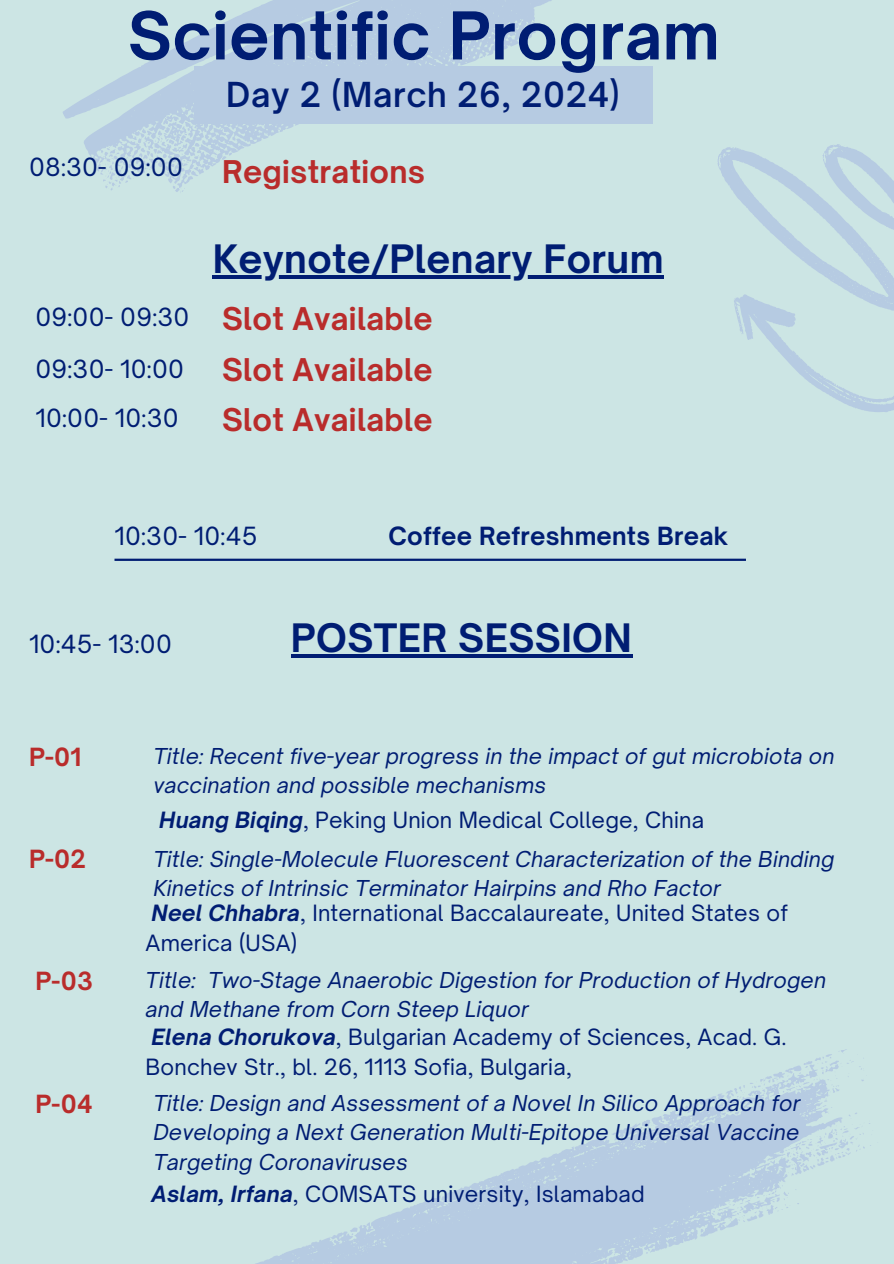
<style>
.page{position:relative;width:894px;height:1264px;background:#fff}
.page>*{position:absolute;margin:0;border:0;box-sizing:border-box;transform-origin:0 0}
.t1{font:700 63px "Open Sauce One";letter-spacing:.01em;color:#001d73}
.t2{font:700 37.5px "Open Sauce One";letter-spacing:.01em;color:#001d73}
.t3{font:600 33px "Open Sauce One";letter-spacing:.02em;color:#001d73}
.t4{font:700 30px "Open Sauce One";letter-spacing:.01em;color:#b92c2b}
.t5{font:24px "Open Sauce One";letter-spacing:.01em;color:#001d73}
.t6{font:700 24px "Open Sauce One";letter-spacing:.01em;color:#001d73}
.t7{font:700 24px "Open Sauce One";letter-spacing:.01em;color:#b92c2b}
.t8{font:21.45px/29.8px "Open Sauce One";letter-spacing:.01em;color:#001d73}
.t9{font:italic 21px/29.2px "Open Sauce One";letter-spacing:.01em;color:#001d73}
.s1{font-weight:700;font-style:italic}
</style>
<div class="page">
<div style="left:0;top:0;width:893px;height:1263px;background:#cce5e4"></div>
<svg style="left:656px;top:144px;width:237px;height:268px"></svg>
<svg style="left:63px;top:0;width:597px;height:221px"></svg>
<svg style="left:259px;top:1049px;width:612px;height:214px"></svg>
<div style="left:193px;top:66px;width:459px;height:58px;background:#b6cbe2"></div>
<hr style="left:213px;top:275px;width:450px;height:3px;background:#001d73">
<hr style="left:114px;top:558px;width:631px;height:3px;background:#001d73">
<hr style="left:291px;top:654px;width:341px;height:3px;background:#001d73">
<h4 class="t1" style="left:128px;top:-4px;width:593px">Scientific Program</h4>
<p class="t3" style="left:226px;top:74px;width:395px">Day 2 (March 26, 2024)</p>
<p class="t5" style="left:29px;top:152px;width:155px">08:30- 09:00</p>
<h3 class="t4" style="left:222px;top:153px;width:204px">Registrations</h3>
<h4 class="t2" style="left:213px;top:235px;width:452px">Keynote/Plenary Forum</h4>
<h1 class="t5" style="left:35px;top:302px;width:155px">09:00- 09:30</h1>
<p class="t4" style="left:222px;top:300px;width:212px">Slot Available</p>
<h4 class="t5" style="left:35px;top:354px;width:150px">09:30- 10:00</h4>
<p class="t4" style="left:222px;top:351px;width:212px">Slot Available</p>
<h4 class="t5" style="left:35px;top:403px;width:145px">10:00- 10:30</h4>
<p class="t4" style="left:222px;top:401px;width:212px">Slot Available</p>
<h4 class="t5" style="left:114px;top:521px;width:144px">10:30- 10:45</h4>
<p class="t6" style="left:388px;top:521px;width:341px">Coffee Refreshments Break</p>
<h6 class="t5" style="left:29px;top:629px;width:144px">10:45- 13:00</h6>
<p class="t2" style="left:291px;top:614px;width:342px">POSTER SESSION</p>
<h2 class="t7" style="left:29px;top:742px;width:54px">P-01</h2>
<p class="t9" style="left:153px;top:741px;width:682px">Title: Recent five-year progress in the impact of gut microbiota on vaccination and possible mechanisms</p>
<h5 class="t8" style="left:159px;top:804px;width:546px"><span class="s1">Huang Biqing</span>, Peking Union Medical College, China</h5>
<h5 class="t7" style="left:29px;top:844px;width:59px">P-02</h5>
<h5 class="t9" style="left:153px;top:843px;width:682px">Title: Single-Molecule Fluorescent Characterization of the Binding<br>Kinetics of Intrinsic Terminator Hairpins and Rho Factor</h5>
<h5 class="t8" style="left:145px;top:898px;width:643px"><span class="s1">Neel Chhabra</span>, International Baccalaureate, United States of<br>America (USA)</h5>
<p class="t7" style="left:35px;top:965px;width:59px">P-03</p>
<p class="t9" style="left:145px;top:965px;width:681px">Title: Two-Stage Anaerobic Digestion for Production of Hydrogen and Methane from Corn Steep Liquor</p>
<p class="t8" style="left:145px;top:1021px;width:642px"><span class="s1">Elena Chorukova</span>, Bulgarian Academy of Sciences, Acad. G.<br>Bonchev Str., bl. 26, 1113 Sofia, Bulgaria,</p>
<p class="t7" style="left:35px;top:1088px;width:59px">P-04</p>
<p class="t9" style="left:153px;top:1088px;width:648px;text-align:justify">Title: Design and Assessment of a Novel In Silico Approach for Developing a Next Generation Multi-Epitope Universal Vaccine Targeting Coronaviruses</p>
<p class="t8" style="left:151px;top:1178px;width:494px"><span class="s1">Aslam, Irfana</span>, COMSATS university, Islamabad</p>
</div>
